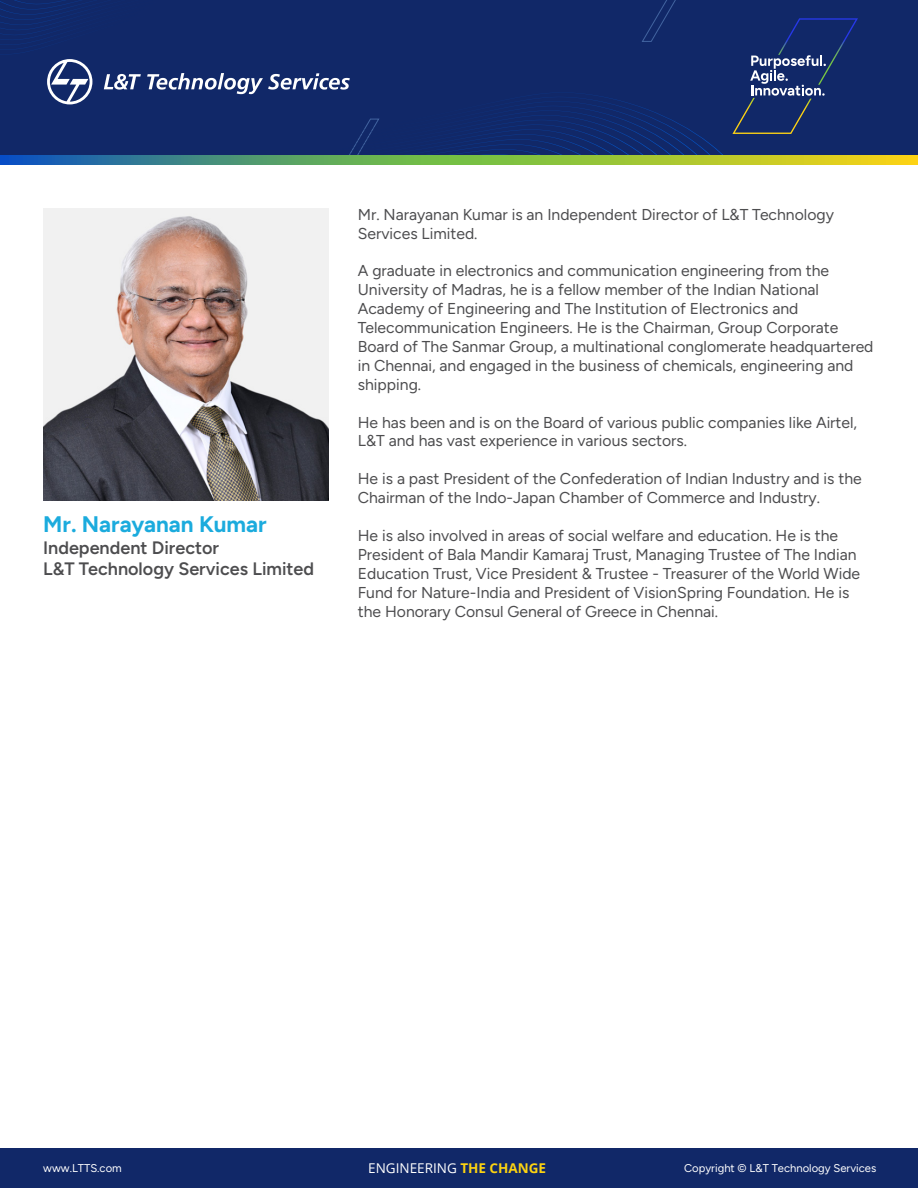
<style>
.page{position:relative;width:918px;height:1188px;background:#fff}
.page>*{position:absolute;margin:0;border:0;box-sizing:border-box;transform-origin:0 0}
.t1{font:700 22.5px "Figtree";color:#1babdd}
.t2{font:600 18px/21.6px "Figtree";color:#4d4d4f}
.t3{font:15.75px/18.9px "Figtree";color:#4d4d4f}
.t4{font:13.5px "Open Sans";color:#fff}
.t5{font:11.25px "Figtree";color:#fff}
.s1{font-weight:700;color:#fdd311}
</style>
<div class="page">
<img style="left:43px;top:209px;width:285px;height:292px">
<div style="left:0;top:1148px;width:918px;height:40px;background:#112868"></div>
<div style="left:0;top:0;width:918px;height:164px;background:#112868"></div>
<div style="left:0;top:156px;width:918px;height:9px;background:#f4d218"></div>
<svg style="left:0;top:0;width:858px;height:164px"></svg>
<h1 class="t1" style="left:43px;top:511px;width:225px">Mr. Narayanan Kumar</h1>
<p class="t2" style="left:43px;top:536px;width:272px">Independent Director<br>L&amp;T Technology Services Limited</p>
<p class="t3" style="left:358px;top:205px;width:478px">Mr. Narayanan Kumar is an Independent Director of L&amp;T Technology<br>Services Limited.</p>
<p class="t3" style="left:358px;top:261px;width:517px">A graduate in electronics and communication engineering from the University of Madras, he is a fellow member of the Indian National Academy of Engineering and The Institution of Electronics and Telecommunication Engineers. He is the Chairman, Group Corporate Board of The Sanmar Group, a multinational conglomerate headquartered in Chennai, and engaged in the business of chemicals, engineering and shipping.</p>
<p class="t3" style="left:358px;top:413px;width:501px">He has been and is on the Board of various public companies like Airtel,<br>L&amp;T and has vast experience in various sectors.</p>
<p class="t3" style="left:358px;top:469px;width:505px">He is a past President of the Confederation of Indian Industry and is the<br>Chairman of the Indo-Japan Chamber of Commerce and Industry.</p>
<p class="t3" style="left:358px;top:526px;width:504px">He is also involved in areas of social welfare and education. He is the President of Bala Mandir Kamaraj Trust, Managing Trustee of The Indian Education Trust, Vice President &amp; Trustee - Treasurer of the World Wide Fund for Nature-India and President of VisionSpring Foundation. He is the Honorary Consul General of Greece in Chennai.</p>
<p class="t5" style="left:43px;top:1161px;width:80px">www.LTTS.com</p>
<p class="t4" style="left:368px;top:1159px;width:179px">ENGINEERING <span class="s1">THE CHANGE</span></p>
<p class="t5" style="left:684px;top:1161px;width:194px">Copyright © L&amp;T Technology Services</p>
</div>
